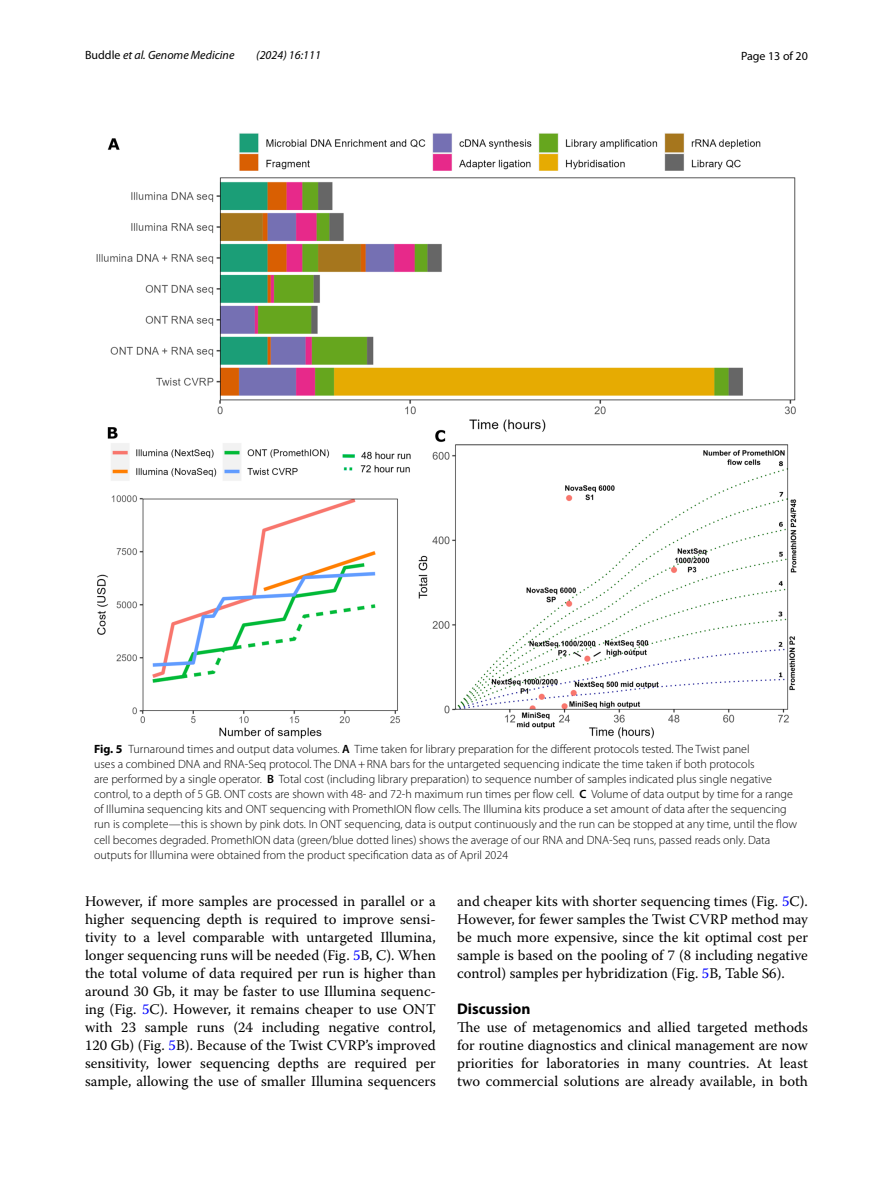
<style>
.page{position:relative;width:893px;height:1187px;background:#fff}
.page>*{position:absolute;margin:0;border:0;box-sizing:border-box;transform-origin:0 0}
.t1{font:700 15.45px "Myriad Pro";color:#000}
.t2{font:14.7px/18px "Warnock Pro";color:#000;text-align:justify}
.t3{font:300 12px/15px "Myriad Pro";color:#000}
.t4{font:italic 12px "Myriad Pro";color:#000}
.t5{font:12px "Myriad Pro";color:#000}
.s1{font-style:normal}
.s2{font-weight:700}
.s3{font-weight:600}
.s4{color:#00f}
</style>
<div class="page">
<img style="left:96px;top:133px;width:701px;height:605px">
<p class="t4" style="left:85px;top:48px;width:151px"><span class="s1">Buddle</span> et al. Genome Medicine</p>
<p class="t4" style="left:256px;top:48px;width:66px">(2024) 16:111</p>
<p class="t5" style="left:741px;top:48px;width:68px">Page 13 of 20</p>
<p class="t3" style="left:94px;top:742px;width:704px"><span class="s2">Fig. 5</span> Turnaround times and output data volumes. <span class="s3">A</span> Time taken for library preparation for the different protocols tested. The Twist panel<br>uses a combined DNA and RNA-Seq protocol. The DNA+RNA bars for the untargeted sequencing indicate the time taken if both protocols<br>are performed by a single operator. <span class="s3">B</span> Total cost (including library preparation) to sequence number of samples indicated plus single negative control, to a depth of 5 GB. ONT costs are shown with 48- and 72-h maximum run times per flow cell. <span class="s3">C</span> Volume of data output by time for a range of Illumina sequencing kits and ONT sequencing with PromethION flow cells. The Illumina kits produce a set amount of data after the sequencing run is complete—this is shown by pink dots. In ONT sequencing, data is output continuously and the run can be stopped at any time, until the flow cell becomes degraded. PromethION data (green/blue dotted lines) shows the average of our RNA and DNA-Seq runs, passed reads only. Data outputs for Illumina were obtained from the product specification data as of April 2024</p>
<p class="t2" style="left:85px;top:892px;width:352px">However, if more samples are processed in parallel or a higher sequencing depth is required to improve sensi&shy;tivity to a level comparable with untargeted Illumina, longer sequencing runs will be needed (Fig. <span class="s4">5</span>B, C). When the total volume of data required per run is higher than around 30 Gb, it may be faster to use Illumina sequenc&shy;ing (Fig. <span class="s4">5</span>C). However, it remains cheaper to use ONT with 23 sample runs (24 including negative control, 120 Gb) (Fig. <span class="s4">5</span>B). Because of the Twist CVRP’s improved sensitivity, lower sequencing depths are required per sample, allowing the use of smaller Illumina sequencers</p>
<p class="t2" style="left:457px;top:892px;width:352px">and cheaper kits with shorter sequencing times (Fig. <span class="s4">5</span>C).<br>However, for fewer samples the Twist CVRP method may be much more expensive, since the kit optimal cost per sample is based on the pooling of 7 (8 including negative control) samples per hybridization (Fig. <span class="s4">5</span>B, Table S6).</p>
<p class="t1" style="left:457px;top:998px;width:75px">Discussion</p>
<p class="t2" style="left:457px;top:1018px;width:352px">The use of metagenomics and allied targeted methods for routine diagnostics and clinical management are now priorities for laboratories in many countries. At least two commercial solutions are already available, in both</p>
</div>
